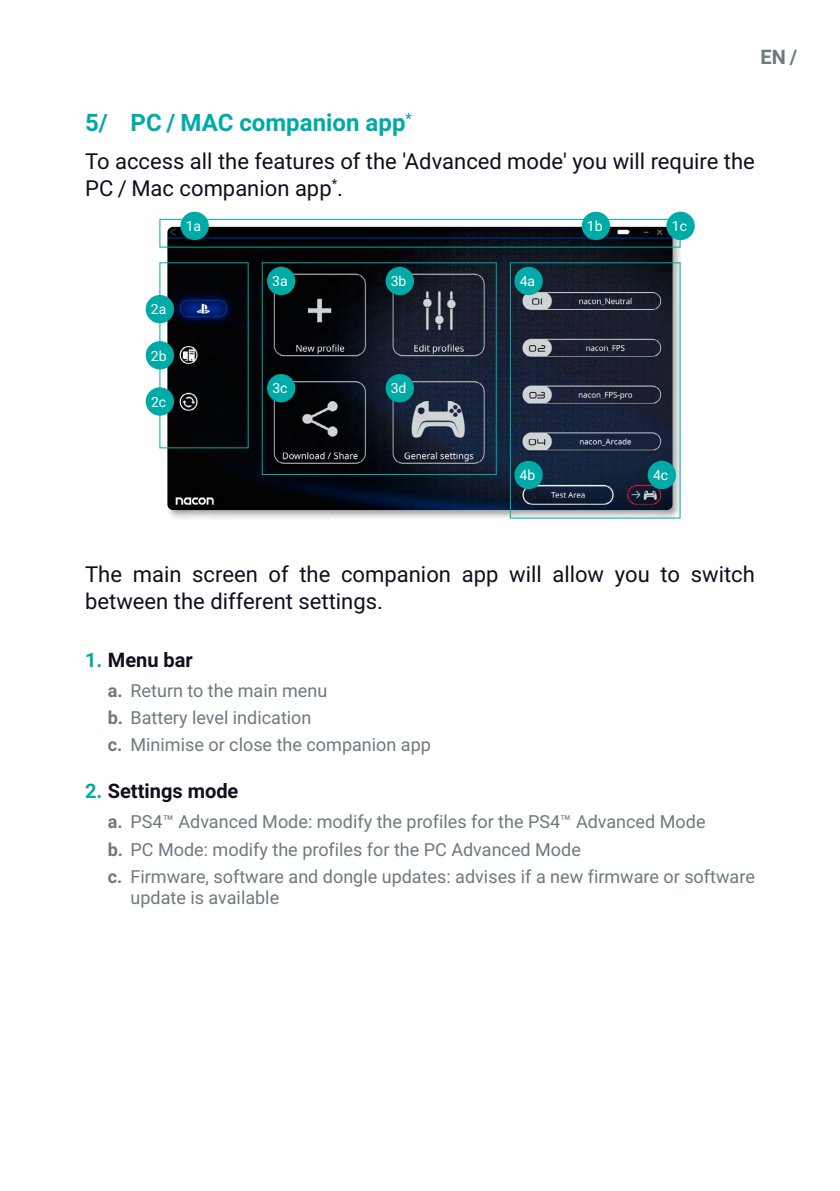
<style>
.page{position:relative;width:840px;height:1191px;background:#fff}
.page>*{position:absolute;margin:0;border:0;box-sizing:border-box;transform-origin:0 0}
.t1{font:700 24px "Roboto";color:#00aaa6}
.t2{font:22px/26.4px "Roboto";color:#100e1f}
.t3{font:700 20px "Roboto";color:#100e1f}
.t4{font:700 20px "Roboto";color:#6d797f}
.t5{font:18px/27.2px "Roboto";color:#6d797f}
.t6{font:14px "Roboto";color:#fff}
.s1{color:#00aaa6}
.s2{font-weight:700}
</style>
<div class="page">
<div style="left:166px;top:225px;width:516px;height:295px;background:#000;opacity:.35"></div>
<img style="left:167px;top:227px;width:505px;height:283px">
<div style="left:159px;top:219px;width:521px;height:29px;border:1px solid #00aaa6"></div>
<div style="left:261px;top:262px;width:235px;height:213px;border:1px solid #00aaa6"></div>
<div style="left:509px;top:262px;width:171px;height:256px;border:1px solid #00aaa6"></div>
<div style="left:146px;top:295px;width:28px;height:28px;background:#00aaa6;border-radius:50%"></div>
<div style="left:267px;top:267px;width:28px;height:28px;background:#00aaa6;border-radius:50%"></div>
<div style="left:514px;top:267px;width:28px;height:28px;background:#00aaa6;border-radius:50%"></div>
<div style="left:514px;top:461px;width:28px;height:28px;background:#00aaa6;border-radius:50%"></div>
<div style="left:647px;top:461px;width:28px;height:28px;background:#00aaa6;border-radius:50%"></div>
<div style="left:267px;top:374px;width:28px;height:28px;background:#00aaa6;border-radius:50%"></div>
<div style="left:385px;top:267px;width:29px;height:28px;background:#00aaa6;border-radius:50%"></div>
<div style="left:385px;top:374px;width:29px;height:28px;background:#00aaa6;border-radius:50%"></div>
<div style="left:180px;top:212px;width:29px;height:28px;background:#00aaa6;border-radius:50%"></div>
<div style="left:581px;top:212px;width:28px;height:28px;background:#00aaa6;border-radius:50%"></div>
<div style="left:666px;top:212px;width:28px;height:28px;background:#00aaa6;border-radius:50%"></div>
<div style="left:146px;top:341px;width:28px;height:28px;background:#00aaa6;border-radius:50%"></div>
<div style="left:146px;top:387px;width:28px;height:29px;background:#00aaa6;border-radius:50%"></div>
<p class="t4" style="left:760px;top:43px;width:38px">EN /</p>
<h1 class="t1" style="left:85px;top:106px;width:328px">5/ PC / MAC companion app<sup>*</sup></h1>
<p class="t2" style="left:85px;top:147px;width:671px">To access all the features of the 'Advanced mode' you will require the<br>PC / Mac companion app<sup>*</sup>.</p>
<p class="t6" style="left:186px;top:216px;width:17px">1a</p>
<p class="t6" style="left:586px;top:216px;width:17px">1b</p>
<p class="t6" style="left:671px;top:216px;width:17px">1c</p>
<p class="t6" style="left:151px;top:299px;width:17px">2a</p>
<p class="t6" style="left:151px;top:346px;width:17px">2b</p>
<p class="t6" style="left:151px;top:392px;width:17px">2c</p>
<p class="t6" style="left:390px;top:271px;width:17px">3b</p>
<p class="t6" style="left:272px;top:271px;width:17px">3a</p>
<p class="t6" style="left:519px;top:271px;width:17px">4a</p>
<p class="t6" style="left:272px;top:379px;width:17px">3c</p>
<p class="t6" style="left:390px;top:379px;width:17px">3d</p>
<p class="t6" style="left:519px;top:465px;width:17px">4b</p>
<p class="t6" style="left:652px;top:465px;width:17px">4c</p>
<p class="t2" style="left:85px;top:560px;width:670px">The main screen of the companion app will allow you to switch between the different settings.</p>
<p class="t3" style="left:85px;top:645px;width:109px"><span class="s1">1.</span> Menu bar</p>
<p class="t5" style="left:108px;top:676px;width:324px"><span class="s2">a.</span> Return to the main menu<br><span class="s2">b.</span> Battery level indication<br><span class="s2">c.</span> Minimise or close the companion app</p>
<p class="t3" style="left:85px;top:777px;width:155px"><span class="s1">2.</span> Settings mode</p>
<p class="t5" style="left:108px;top:807px;width:648px"><span class="s2">a.</span> PS4™ Advanced Mode: modify the profiles for the PS4™ Advanced Mode<br><span class="s2">b.</span> PC Mode: modify the profiles for the PC Advanced Mode<br><span class="s2">c.</span> Firmware, software and dongle updates: advises if a new firmware or software</p>
<p class="t5" style="left:130px;top:883px;width:150px">update is available</p>
</div>
